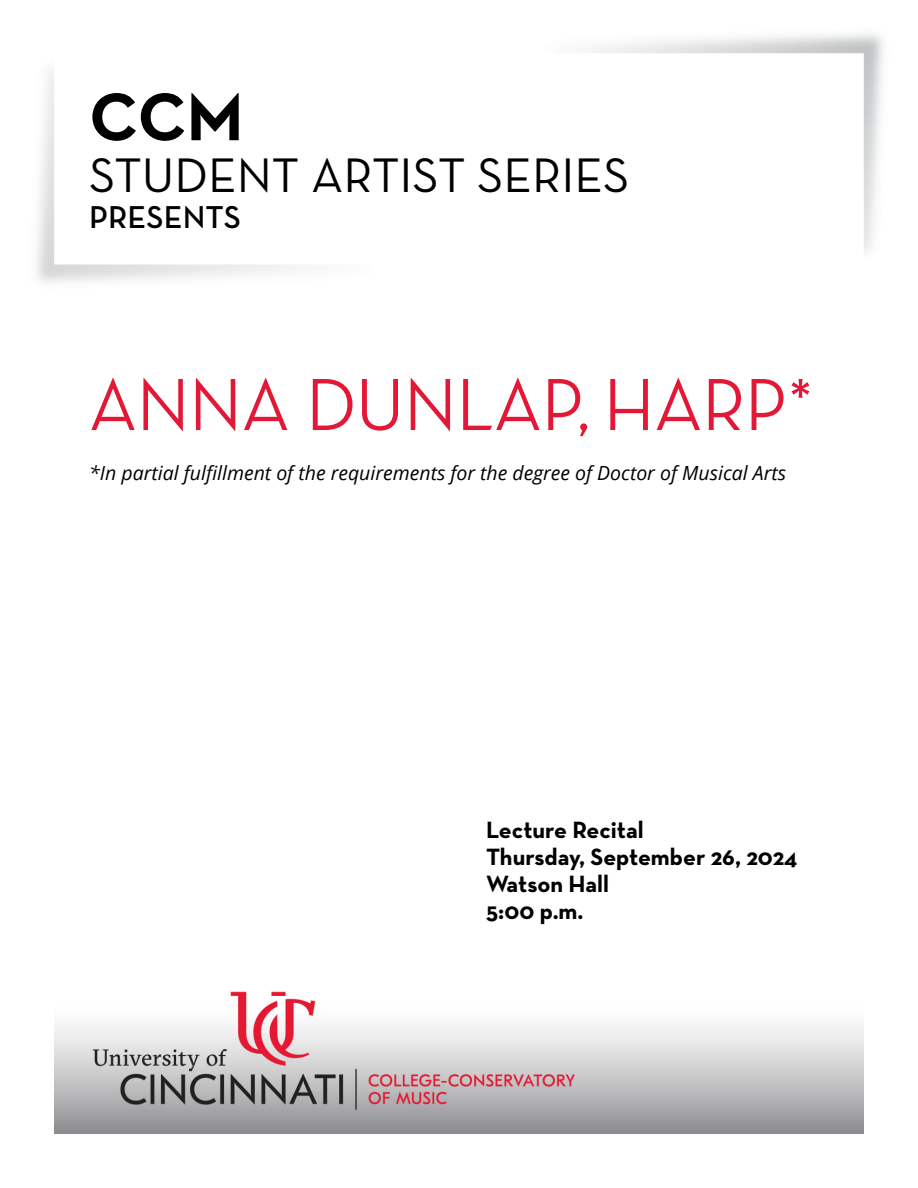
<style>
.page{position:relative;width:918px;height:1188px;background:#fff}
.page>*{position:absolute;margin:0;border:0;box-sizing:border-box;transform-origin:0 0}
.Concert_Title__H1{font:500 75px "Neutra Disp";color:#e31837}
.Page_Intro__H1{font:700 68.7px "Neutra Text";color:#000}
.Page_Intro__H1-2{font:49.35px "Neutra Text";color:#000}
.Page_Intro__H1-3{font:600 32.25px "Neutra Text";color:#000}
.Date_Venue_Time__H3{font:700 24px "Neutra Text";color:#000}
.In_partial_fulfillment_of__H2{font:italic 19.5px "Open Sans";color:#000}
</style>
<div class="page">
<img style="left:54px;top:991px;width:810px;height:143px">
<img style="left:589px;top:34px;width:294px;height:218px">
<h1 class="Page_Intro__H1" style="left:89px;top:74px;width:156px">CCM</h1>
<h1 class="Page_Intro__H1-2" style="left:89px;top:145px;width:542px">STUDENT ARTIST SERIES</h1>
<h1 class="Page_Intro__H1-3" style="left:89px;top:197px;width:153px">PRESENTS</h1>
<h1 class="Concert_Title__H1" style="left:89px;top:363px;width:726px">ANNA DUNLAP, HARP*</h1>
<h2 class="In_partial_fulfillment_of__H2" style="left:89px;top:459px;width:698px">*In partial fulfillment of the requirements for the degree of Doctor of Musical Arts</h2>
<h3 class="Date_Venue_Time__H3" style="left:486px;top:815px;width:159px">Lecture Recital</h3>
<h3 class="Date_Venue_Time__H3" style="left:486px;top:842px;width:313px">Thursday, September 26, 2024</h3>
<h3 class="Date_Venue_Time__H3" style="left:486px;top:869px;width:124px">Watson Hall</h3>
<h3 class="Date_Venue_Time__H3" style="left:486px;top:896px;width:99px">5:00 p.m.</h3>
</div>
